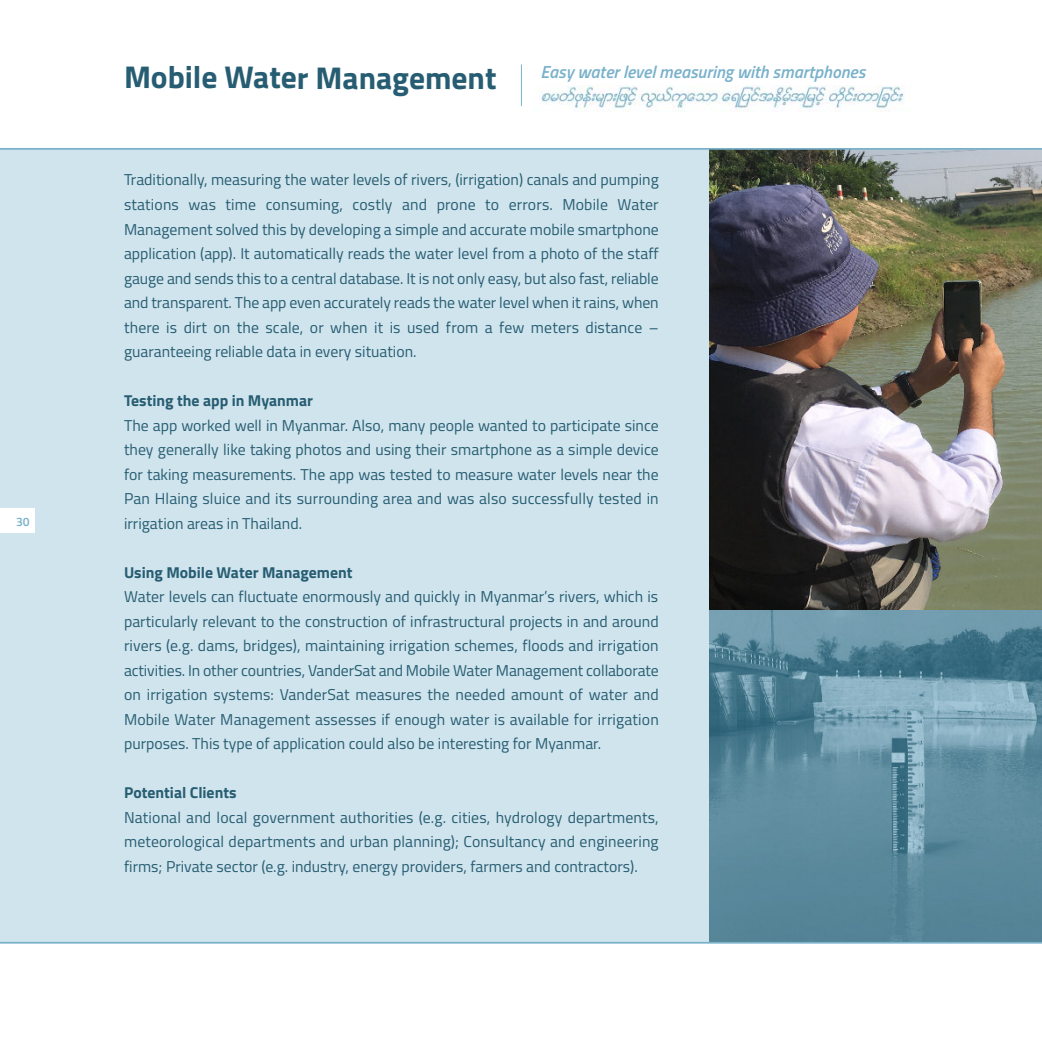
<style>
.page{position:relative;width:1042px;height:1042px;background:#fff}
.page>*{position:absolute;margin:0;border:0;box-sizing:border-box;transform-origin:0 0}
.t1{font:700 31.5px "Titillium";color:#275d72}
.t2{font:italic 600 17.5px "Titillium";color:#79b1cb}
.t3{font:15.75px/24.5px "Titillium";color:#275d72;text-align:justify}
.t4{font:700 15.75px "Titillium";color:#275d72}
.t5{font:12.25px "Titillium Semibold Upright";color:#79b1cb}
</style>
<div class="page">
<div style="left:0;top:149px;width:1042px;height:794px;background:#d0e4ed"></div>
<img style="left:709px;top:150px;width:333px;height:460px">
<svg style="left:709px;top:610px;width:333px;height:332px;background:#5f8c9f"></svg>
<div style="left:0;top:508px;width:35px;height:25px;background:#fff"></div>
<hr style="left:521px;top:64px;width:1px;height:42px;background:#79b1cb">
<img style="left:541px;top:85px;width:363px;height:26px">
<hr style="left:0;top:942px;width:1042px;height:1px;background:#79b1cb">
<hr style="left:0;top:148px;width:1042px;height:2px;background:#79b1cb">
<p class="t5" style="left:16px;top:517px;width:15px">30</p>
<h1 class="t1" style="left:124px;top:66px;width:374px">Mobile Water Management</h1>
<p class="t2" style="left:540px;top:65px;width:326px">Easy water level measuring with smartphones</p>
<p class="t3" style="left:124px;top:169px;width:536px">Traditionally, measuring the water levels of rivers, (irrigation) canals and pumping stations was time consuming, costly and prone to errors. Mobile Water Management solved this by developing a simple and accurate mobile smartphone application (app). It automatically reads the water level from a photo of the staff gauge and sends this to a central database. It is not only easy, but also fast, reliable and transparent. The app even accurately reads the water level when it rains, when there is dirt on the scale, or when it is used from a few meters distance – guaranteeing reliable data in every situation.</p>
<p class="t4" style="left:124px;top:395px;width:191px">Testing the app in Myanmar</p>
<p class="t3" style="left:124px;top:414px;width:536px">The app worked well in Myanmar. Also, many people wanted to participate since they generally like taking photos and using their smartphone as a simple device for taking measurements. The app was tested to measure water levels near the Pan Hlaing sluice and its surrounding area and was also successfully tested in irrigation areas in Thailand.</p>
<p class="t4" style="left:124px;top:566px;width:230px">Using Mobile Water Management</p>
<p class="t3" style="left:124px;top:586px;width:536px">Water levels can fluctuate enormously and quickly in Myanmar’s rivers, which is particularly relevant to the construction of infrastructural projects in and around rivers (e.g. dams, bridges), maintaining irrigation schemes, floods and irrigation activities. In other countries, VanderSat and Mobile Water Management collaborate on irrigation systems: VanderSat measures the needed amount of water and Mobile Water Management assesses if enough water is available for irrigation purposes. This type of application could also be interesting for Myanmar.</p>
<p class="t4" style="left:124px;top:787px;width:114px">Potential Clients</p>
<p class="t3" style="left:124px;top:806px;width:536px">National and local government authorities (e.g. cities, hydrology departments, meteorological departments and urban planning); Consultancy and engineering firms; Private sector (e.g. industry, energy providers, farmers and contractors).</p>
</div>
